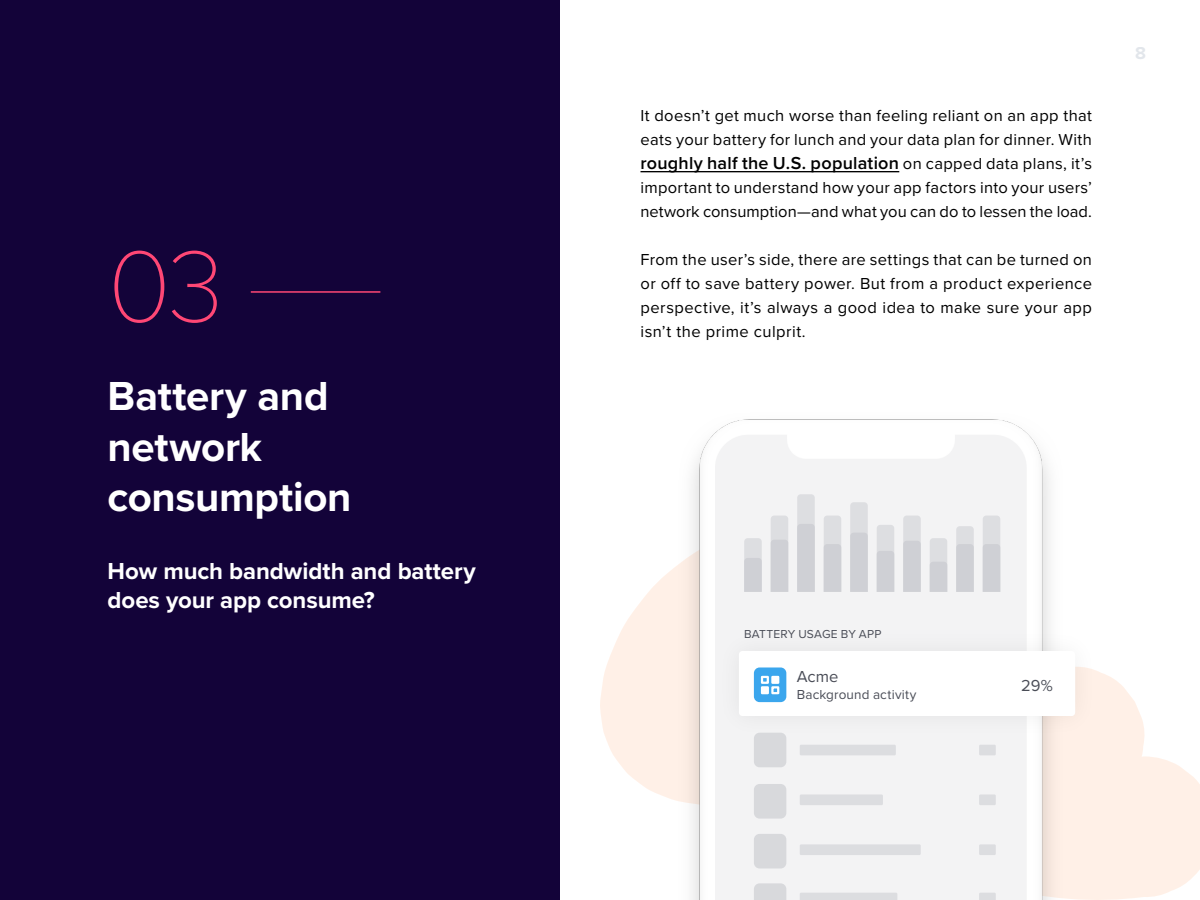
<style>
.page{position:relative;width:1200px;height:900px;background:#fff}
.page>*{position:absolute;margin:0;border:0;box-sizing:border-box;transform-origin:0 0}
.t1{font:100 105px "Proxima Nova T";color:#ff4775}
.t2{font:700 42px/50.4px "Proxima Nova";letter-spacing:-.005em;color:#fff}
.t3{font:700 24px/28.8px "Proxima Nova";letter-spacing:-.005em;color:#fff}
.t4{font:600 18px "Proxima Nova";letter-spacing:.015em;color:#000}
.t5{font:700 18px "Proxima Nova";color:#cbd2db}
.t6{font:16.5px/24px "Proxima Nova";letter-spacing:.02em;color:#000}
.t7{font:16.5px "Proxima Nova";color:#4a4d57}
.t8{font:13.5px "Proxima Nova";letter-spacing:.01em;color:#4a4d57}
.t9{font:12px "Proxima Nova";letter-spacing:.015em;color:#4a4d57}
.s1{font-weight:400;font-size:16.5px}
</style>
<div class="page">
<div style="left:0;top:0;width:560px;height:900px;background:#130339"></div>
<hr style="left:640px;top:171px;width:259px;height:1px;background:#000">
<hr style="left:251px;top:291px;width:129px;height:2px;background:#ff4775">
<svg style="left:600px;top:612px;width:600px;height:288px"></svg>
<img style="left:633px;top:419px;width:475px;height:481px">
<svg style="left:744px;top:538px;width:18px;height:54px"></svg>
<svg style="left:877px;top:525px;width:17px;height:67px"></svg>
<svg style="left:771px;top:516px;width:17px;height:76px"></svg>
<svg style="left:903px;top:516px;width:18px;height:76px"></svg>
<svg style="left:797px;top:494px;width:18px;height:98px;background:#d3d4d9"></svg>
<svg style="left:930px;top:538px;width:17px;height:54px"></svg>
<svg style="left:824px;top:516px;width:17px;height:76px"></svg>
<svg style="left:956px;top:526px;width:18px;height:66px"></svg>
<svg style="left:850px;top:502px;width:18px;height:90px;background:#d4d5d9"></svg>
<svg style="left:983px;top:516px;width:17px;height:76px"></svg>
<div style="left:754px;top:733px;width:32px;height:34px;background:#d8d9dc;border-radius:6px"></div>
<div style="left:800px;top:745px;width:96px;height:10px;background:#dcdde0"></div>
<div style="left:979px;top:745px;width:17px;height:10px;background:#dcdde0"></div>
<div style="left:979px;top:794px;width:17px;height:11px;background:#dcdde0"></div>
<div style="left:979px;top:844px;width:17px;height:11px;background:#dcdde0"></div>
<svg style="left:979px;top:893px;width:17px;height:7px"></svg>
<div style="left:800px;top:844px;width:121px;height:11px;background:#dcdde0"></div>
<div style="left:800px;top:794px;width:83px;height:11px;background:#dcdde0"></div>
<svg style="left:800px;top:893px;width:97px;height:7px"></svg>
<div style="left:754px;top:834px;width:32px;height:34px;background:#d8d9dc;border-radius:6px"></div>
<svg style="left:754px;top:883px;width:32px;height:17px"></svg>
<div style="left:754px;top:784px;width:32px;height:35px;background:#d8d9dc;border-radius:6px"></div>
<div style="left:716px;top:628px;width:382px;height:111px;background:#000;opacity:.07"></div>
<div style="left:739px;top:651px;width:336px;height:65px;background:#fff;border-radius:4px"></div>
<div style="left:754px;top:667px;width:32px;height:35px;background:#3ba6ed;border-radius:6px"></div>
<div style="left:761px;top:676px;width:8px;height:8px;border:2px solid #fff"></div>
<svg style="left:771px;top:676px;width:8px;height:8px"></svg>
<div style="left:771px;top:686px;width:8px;height:8px;border:2px solid #fff"></div>
<svg style="left:761px;top:686px;width:8px;height:8px"></svg>
<h1 class="t1" style="left:108px;top:208px;width:118px">03</h1>
<h2 class="t2" style="left:108px;top:370px;width:245px">Battery and network consumption</h2>
<h3 class="t3" style="left:108px;top:556px;width:370px">How much bandwidth and battery does your app consume?</h3>
<p class="t6" style="left:640px;top:103px;width:453px">It doesn’t get much worse than feeling reliant on an app that eats your battery for lunch and your data plan for dinner. With</p>
<p class="t4" style="left:640px;top:150px;width:453px">roughly half the U.S. population <span class="s1">on capped data plans, it’s</span></p>
<p class="t6" style="left:641px;top:175px;width:453px">important to understand how your app factors into your users’ network consumption—and what you can do to lessen the load.</p>
<p class="t6" style="left:641px;top:247px;width:453px;text-align:justify">From the user’s side, there are settings that can be turned on or off to save battery power. But from a product experience perspective, it’s always a good idea to make sure your app isn’t the prime culprit.</p>
<p class="t5" style="left:1135px;top:40px;width:12px">8</p>
<p class="t9" style="left:744px;top:625px;width:139px">BATTERY USAGE BY APP</p>
<p class="t7" style="left:797px;top:665px;width:43px">Acme</p>
<p class="t8" style="left:797px;top:684px;width:121px">Background activity</p>
<p class="t7" style="left:1021px;top:673px;width:33px">29%</p>
</div>
